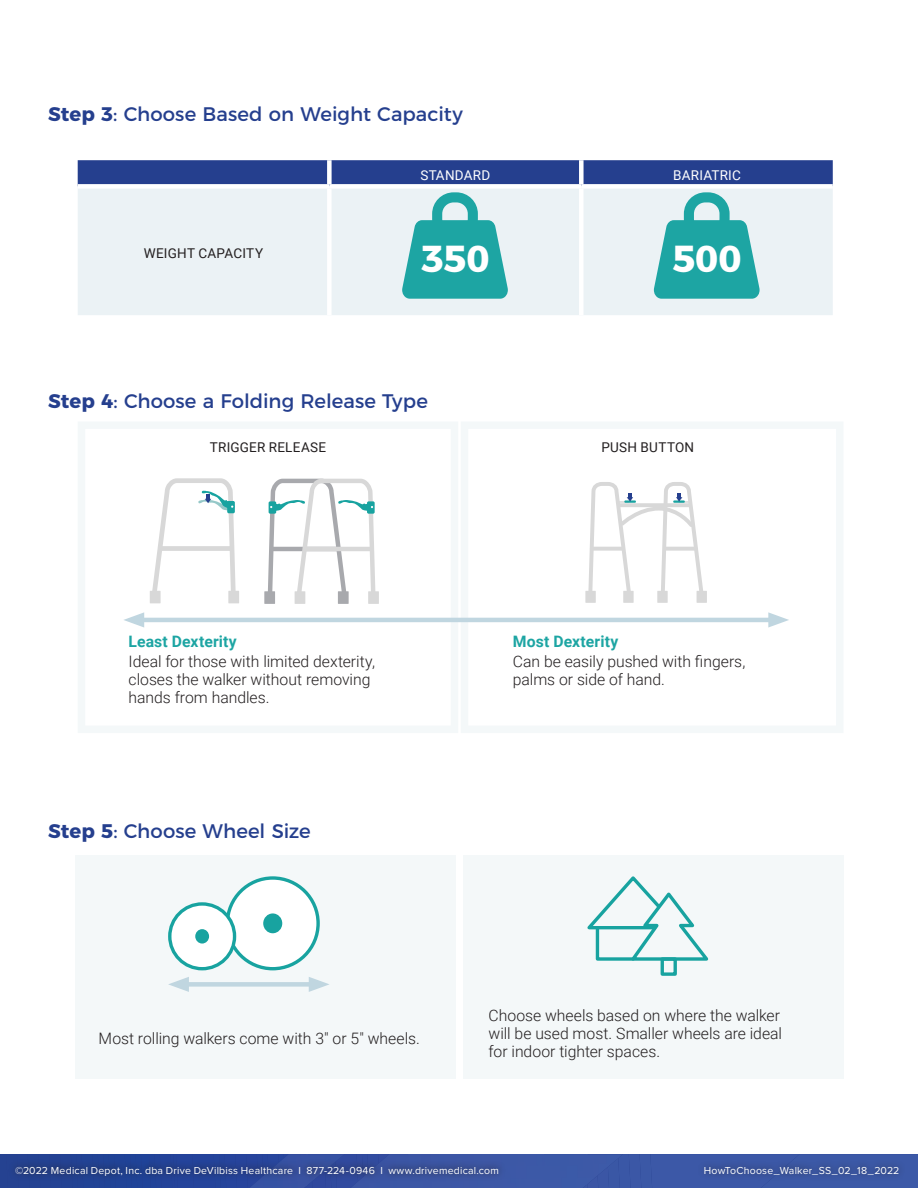
<style>
.page{position:relative;width:918px;height:1188px;background:#fff}
.page>*{position:absolute;margin:0;border:0;box-sizing:border-box;transform-origin:0 0}
.t1{font:700 37.5px "Montserrat";letter-spacing:-.005em;color:#fff}
.t2{font:19.65px "Montserrat";letter-spacing:.005em;color:#253f8e}
.t3{font:300 15.75px/18px "Roboto";color:#231f20}
.t4{font:700 15.75px "Roboto";letter-spacing:.005em;color:#1da5a3}
.t5{font:13.5px "Roboto";letter-spacing:.02em;color:#231f20}
.t6{font:13.5px "Roboto";letter-spacing:.02em;color:#fff}
.t7{font:10.5px "Proxima Nova";letter-spacing:.02em;color:#fff}
.s1{font-weight:700}
</style>
<div class="page">
<div style="left:463px;top:855px;width:381px;height:223px;background:#f4f8f9"></div>
<div style="left:75px;top:855px;width:381px;height:223px;background:#f4f8f9"></div>
<div style="left:78px;top:421px;width:380px;height:312px;border:8px solid #dae7ed"></div>
<div style="left:461px;top:421px;width:383px;height:312px;border:8px solid #dae7ed"></div>
<hr style="left:136px;top:618px;width:641px;height:4px;background:#c0d6e0">
<svg style="left:768px;top:612px;width:21px;height:16px"></svg>
<svg style="left:124px;top:612px;width:20px;height:16px"></svg>
<div style="left:181px;top:982px;width:136px;height:5px;background:#c0d6e0"></div>
<svg style="left:309px;top:977px;width:20px;height:15px"></svg>
<svg style="left:168px;top:977px;width:21px;height:15px"></svg>
<div style="left:661px;top:957px;width:16px;height:19px;border:3px solid #18a3a0"></div>
<svg style="left:587px;top:876px;width:122px;height:86px"></svg>
<div style="left:227px;top:878px;width:91px;height:91px;background:#fff;border-radius:50%"></div>
<div style="left:226px;top:876px;width:94px;height:94px;border:3px solid #18a3a0;border-radius:50%"></div>
<div style="left:263px;top:913px;width:19px;height:20px;background:#18a3a0;border-radius:50%"></div>
<div style="left:170px;top:904px;width:65px;height:65px;background:#fff;border-radius:50%"></div>
<div style="left:168px;top:902px;width:68px;height:68px;border:3px solid #18a3a0;border-radius:50%"></div>
<div style="left:195px;top:929px;width:14px;height:15px;background:#18a3a0;border-radius:50%"></div>
<div style="left:0;top:1154px;width:364px;height:34px;background:#244397"></div>
<div style="left:588px;top:1154px;width:173px;height:34px;background:#3c58a7"></div>
<div style="left:761px;top:1154px;width:157px;height:34px;background:#3c59a7"></div>
<img style="left:588px;top:1154px;width:35px;height:31px">
<div style="left:543px;top:1154px;width:45px;height:34px;background:#3c59a7"></div>
<div style="left:410px;top:1154px;width:133px;height:34px;background:#3c58a6"></div>
<img style="left:364px;top:1154px;width:46px;height:34px">
<img style="left:350px;top:1182px;width:16px;height:6px">
<img style="left:308px;top:1154px;width:36px;height:32px">
<img style="left:262px;top:1154px;width:46px;height:34px">
<img style="left:249px;top:1182px;width:14px;height:6px">
<div style="left:78px;top:160px;width:755px;height:24px;background:#253f8e"></div>
<div style="left:78px;top:189px;width:755px;height:126px;background:#ebf2f5"></div>
<div style="left:327px;top:160px;width:5px;height:24px;background:#fff"></div>
<div style="left:579px;top:160px;width:5px;height:24px;background:#fff"></div>
<div style="left:327px;top:189px;width:5px;height:126px;background:#fff"></div>
<div style="left:579px;top:189px;width:5px;height:126px;background:#fff"></div>
<svg style="left:401px;top:192px;width:108px;height:107px"></svg>
<svg style="left:653px;top:192px;width:107px;height:107px"></svg>
<div style="left:623px;top:591px;width:11px;height:12px;background:#d8d8d8"></div>
<div style="left:697px;top:591px;width:10px;height:12px;background:#d8d8d8"></div>
<div style="left:585px;top:591px;width:11px;height:12px;background:#e7e7e7"></div>
<div style="left:657px;top:591px;width:11px;height:12px;background:#d8d8d8"></div>
<div style="left:228px;top:591px;width:11px;height:12px;background:#d8d8d8"></div>
<svg style="left:150px;top:478px;width:88px;height:126px"></svg>
<svg style="left:264px;top:591px;width:11px;height:13px"></svg>
<div style="left:368px;top:591px;width:11px;height:13px;background:#d8d8d8"></div>
<svg style="left:265px;top:478px;width:113px;height:126px"></svg>
<svg style="left:586px;top:482px;width:118px;height:120px"></svg>
<div style="left:697px;top:1159px;width:209px;height:23px;background:#231f20;opacity:.75"></div>
<svg style="left:8px;top:1159px;width:498px;height:23px"></svg>
<p class="t2" style="left:48px;top:99px;width:416px"><span class="s1">Step 3</span>: Choose Based on Weight Capacity</p>
<p class="t6" style="left:420px;top:166px;width:71px">STANDARD</p>
<p class="t6" style="left:673px;top:166px;width:69px">BARIATRIC</p>
<p class="t5" style="left:144px;top:244px;width:121px">WEIGHT CAPACITY</p>
<p class="t1" style="left:421px;top:228px;width:70px">350</p>
<p class="t1" style="left:672px;top:228px;width:71px">500</p>
<p class="t2" style="left:48px;top:385px;width:381px"><span class="s1">Step 4</span>: Choose a Folding Release Type</p>
<p class="t5" style="left:210px;top:438px;width:118px">TRIGGER RELEASE</p>
<p class="t5" style="left:601px;top:438px;width:94px">PUSH BUTTON</p>
<p class="t4" style="left:129px;top:631px;width:110px">Least Dexterity</p>
<p class="t3" style="left:129px;top:652px;width:248px">Ideal for those with limited dexterity, closes the walker without removing hands from handles.</p>
<p class="t2" style="left:48px;top:816px;width:264px"><span class="s1">Step 5</span>: Choose Wheel Size</p>
<p class="t3" style="left:99px;top:1029px;width:323px">Most rolling walkers come with 3" or 5" wheels.</p>
<p class="t4" style="left:513px;top:631px;width:107px">Most Dexterity</p>
<p class="t3" style="left:513px;top:652px;width:234px">Can be easily pushed with fingers, palms or side of hand.</p>
<p class="t3" style="left:489px;top:1005px;width:295px">Choose wheels based on where the walker will be used most. Smaller wheels are ideal for indoor tighter spaces.</p>
<p class="t7" style="left:15px;top:1165px;width:485px">©2022 Medical Depot, Inc. dba Drive DeVilbiss Healthcare I 877-224-0946 I www.drivemedical.com</p>
<p class="t7" style="left:704px;top:1165px;width:197px">HowToChoose_Walker_SS_02_18_2022</p>
</div>
